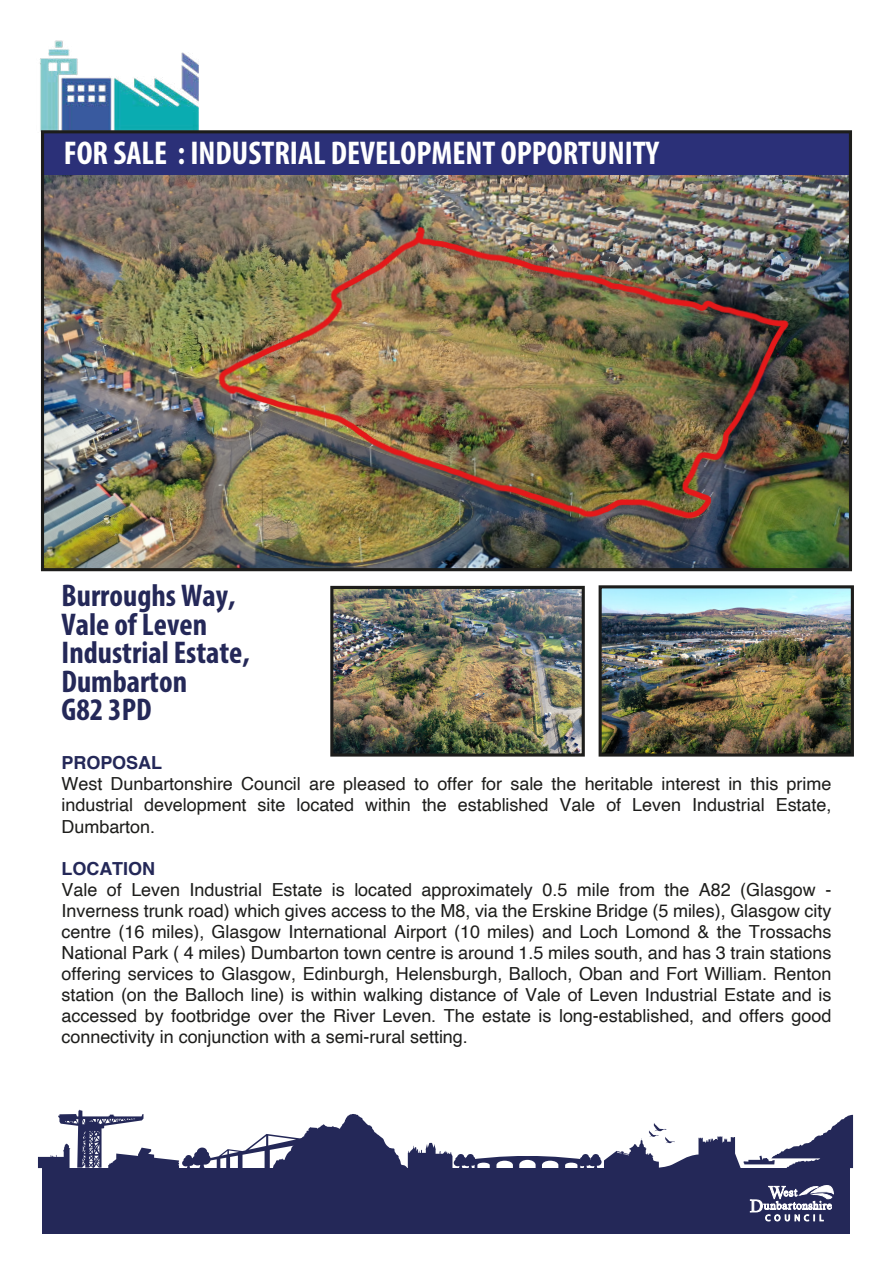
<style>
.page{position:relative;width:893px;height:1263px;background:#fff}
.page>*{position:absolute;margin:0;border:0;box-sizing:border-box;transform-origin:0 0}
.t1{font:700 condensed 33px "Myriad Pro";color:#fff}
.t2{font:700 condensed 31.5px/28.5px "Myriad Pro";color:#242858}
.t3{font:18px/21px "Helvetica";letter-spacing:-.005em;color:#1d1d1b;text-align:justify}
.t4{font:700 18px "Helvetica";letter-spacing:-.005em;color:#242858}
</style>
<div class="page">
<img style="left:40px;top:40px;width:159px;height:92px">
<img style="left:45px;top:174px;width:803px;height:393px">
<div style="left:43px;top:132px;width:807px;height:42px;background:#2b3078"></div>
<div style="left:43px;top:1168px;width:807px;height:65px;background:#242858"></div>
<svg style="left:38px;top:1110px;width:815px;height:58px"></svg>
<svg style="left:750px;top:1185px;width:84px;height:36px"></svg>
<div style="left:41px;top:130px;width:811px;height:441px;border:3px solid #1d1d1b"></div>
<img style="left:603px;top:589px;width:247px;height:164px">
<img style="left:334px;top:590px;width:247px;height:163px">
<div style="left:599px;top:585px;width:255px;height:172px;border:3px solid #1d1d1b"></div>
<div style="left:330px;top:586px;width:255px;height:171px;border:3px solid #1d1d1b"></div>
<h1 class="t1" style="left:64px;top:132px;width:597px">FOR SALE : INDUSTRIAL DEVELOPMENT OPPORTUNITY</h1>
<h2 class="t2" style="left:62px;top:581px;width:190px">Burroughs Way,<br>Vale of Leven<br>Industrial Estate,<br>Dumbarton<br>G82 3PD</h2>
<p class="t4" style="left:62px;top:752px;width:102px">PROPOSAL</p>
<p class="t3" style="left:62px;top:774px;width:771px">West Dunbartonshire Council are pleased to offer for sale the heritable interest in this prime industrial development site located within the established Vale of Leven Industrial Estate, Dumbarton.</p>
<p class="t4" style="left:62px;top:857px;width:95px">LOCATION</p>
<p class="t3" style="left:62px;top:879px;width:771px">Vale of Leven Industrial Estate is located approximately 0.5 mile from the A82 (Glasgow - Inverness trunk road) which gives access to the M8, via the Erskine Bridge (5 miles), Glasgow city centre (16 miles), Glasgow International Airport (10 miles) and Loch Lomond &amp; the Trossachs National Park ( 4 miles) Dumbarton town centre is around 1.5 miles south, and has 3 train stations offering services to Glasgow, Edinburgh, Helensburgh, Balloch, Oban and Fort William. Renton station (on the Balloch line) is within walking distance of Vale of Leven Industrial Estate and is accessed by footbridge over the River Leven. The estate is long-established, and offers good connectivity in conjunction with a semi-rural setting.</p>
</div>
